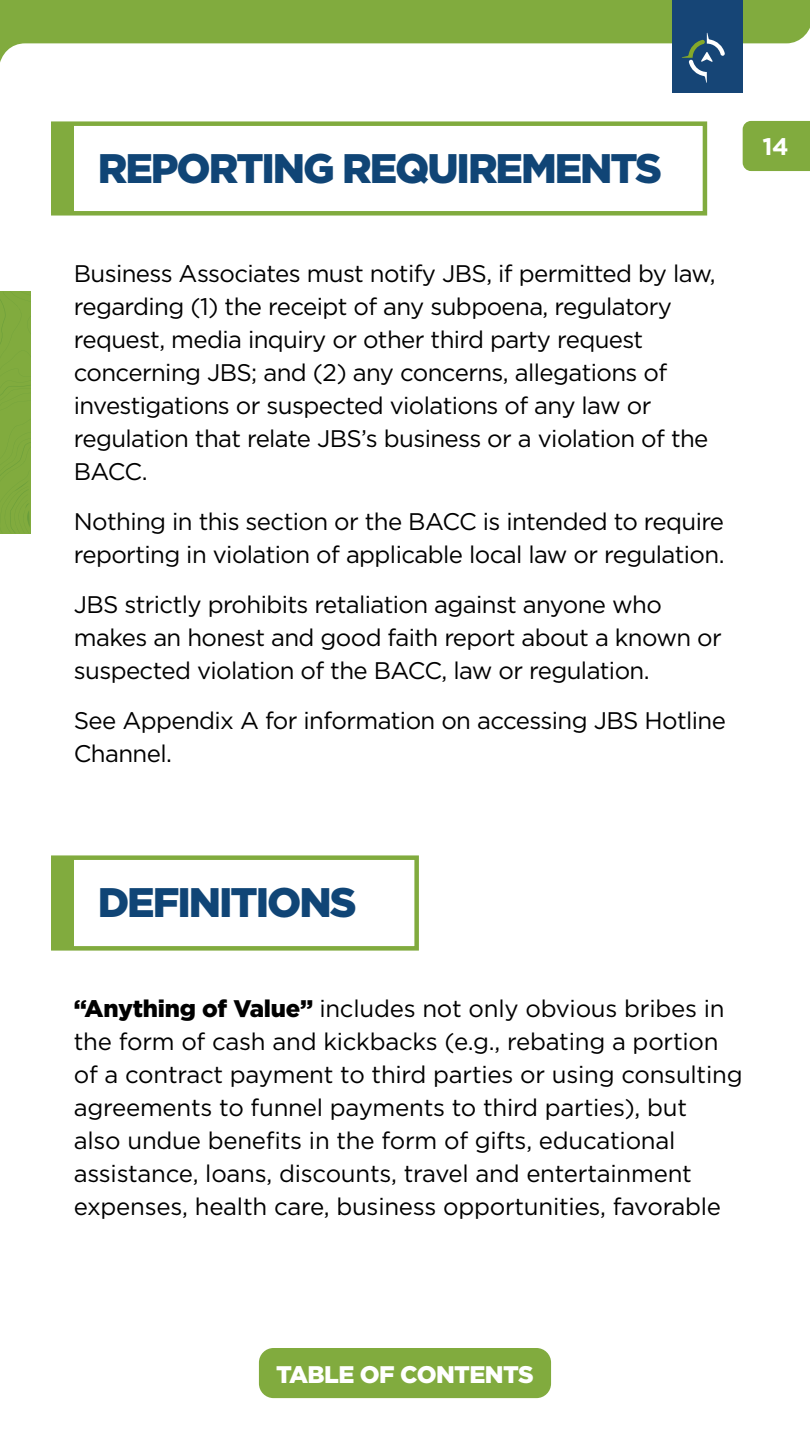
<style>
.page{position:relative;width:810px;height:1440px;background:#fff}
.page>*{position:absolute;margin:0;border:0;box-sizing:border-box;transform-origin:0 0}
.t1{font:900 41.25px "Gotham";letter-spacing:-.05em;color:#104576}
.t2{font:24px/33px "Gotham";letter-spacing:-.025em;color:#000}
.t3{font:900 24px "Gotham";letter-spacing:-.025em;color:#fff}
.t4{font:700 24px "Gotham";color:#fff}
.s1{font-weight:900}
</style>
<div class="page">
<svg style="left:0;top:0;width:810px;height:123px"></svg>
<div style="left:743px;top:121px;width:67px;height:50px;background:#81ab3e"></div>
<div style="left:672px;top:0;width:71px;height:93px;background:#164576"></div>
<svg style="left:682px;top:33px;width:43px;height:50px"></svg>
<div style="left:0;top:292px;width:30px;height:241px;background:#81ab3e"></div>
<div style="left:52px;top:122px;width:22px;height:91px;background:#81ab3e"></div>
<div style="left:51px;top:121px;width:656px;height:95px;border:4px solid #81ab3e"></div>
<div style="left:52px;top:858px;width:22px;height:92px;background:#81ab3e"></div>
<div style="left:51px;top:855px;width:368px;height:96px;border:4px solid #81ab3e"></div>
<div style="left:259px;top:1348px;width:292px;height:50px;background:#81ab3e;border-radius:15px"></div>
<h1 class="t1" style="left:98px;top:140px;width:566px">REPORTING REQUIREMENTS</h1>
<p class="t2" style="left:74px;top:256px;width:644px">Business Associates must notify JBS, if permitted by law, regarding (1) the receipt of any subpoena, regulatory request, media inquiry or other third party request concerning JBS; and (2) any concerns, allegations of investigations or suspected violations of any law or regulation that relate JBS’s business or a violation of the BACC.</p>
<p class="t2" style="left:74px;top:504px;width:652px">Nothing in this section or the BACC is intended to require reporting in violation of applicable local law or regulation.</p>
<p class="t2" style="left:74px;top:587px;width:650px">JBS strictly prohibits retaliation against anyone who makes an honest and good faith report about a known or suspected violation of the BACC, law or regulation.</p>
<p class="t2" style="left:74px;top:703px;width:654px">See Appendix A for information on accessing JBS Hotline<br>Channel.</p>
<p class="t4" style="left:763px;top:130px;width:28px">14</p>
<h1 class="t1" style="left:98px;top:874px;width:260px">DEFINITIONS</h1>
<p class="t2" style="left:74px;top:991px;width:670px"><span class="s1">“Anything of Value”</span> includes not only obvious bribes in the form of cash and kickbacks (e.g., rebating a portion of a contract payment to third parties or using consulting agreements to funnel payments to third parties), but<br>also undue benefits in the form of gifts, educational assistance, loans, discounts, travel and entertainment expenses, health care, business opportunities, favorable</p>
<p class="t3" style="left:276px;top:1358px;width:259px">TABLE OF CONTENTS</p>
</div>
